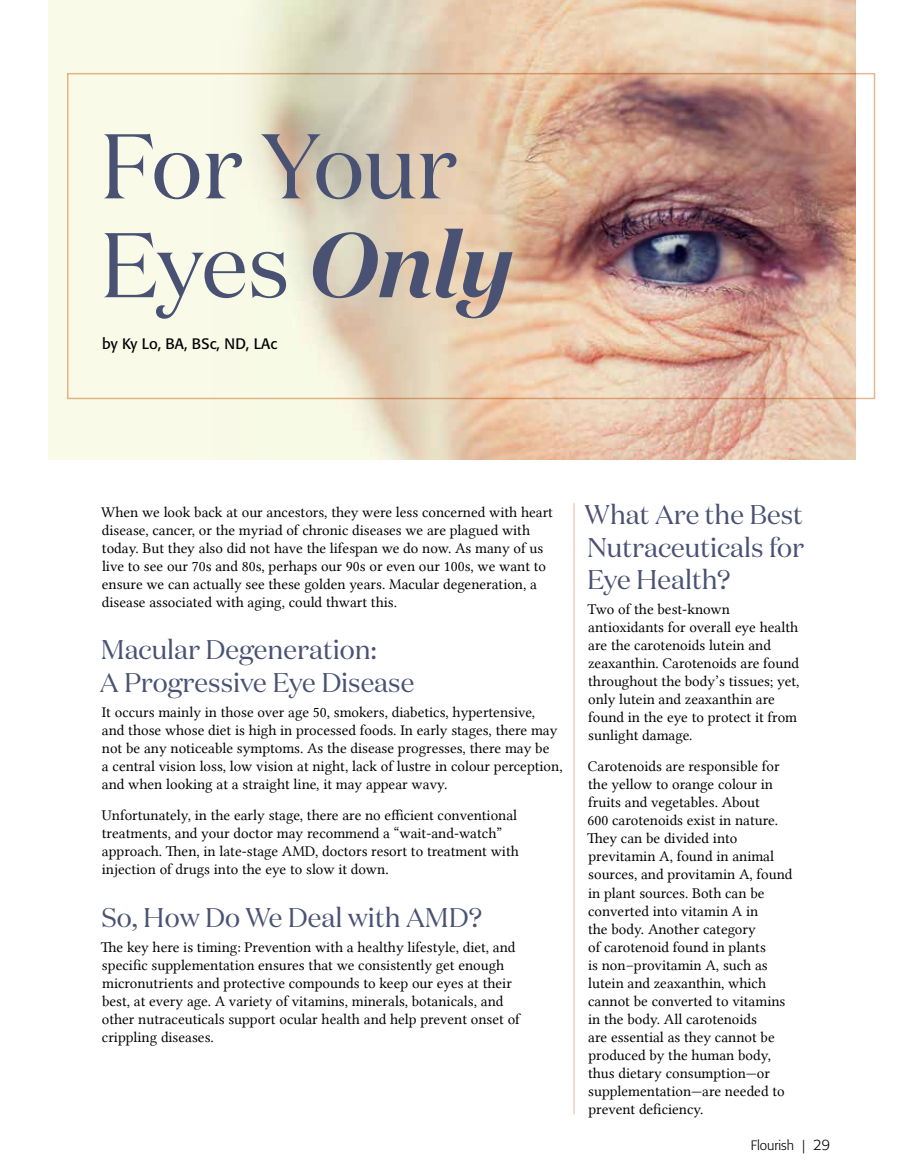
<style>
.page{position:relative;width:905px;height:1175px;background:#fff}
.page>*{position:absolute;margin:0;border:0;box-sizing:border-box;transform-origin:0 0}
.t1{font:91.5px/98.9px "Domaine Disp";letter-spacing:-.01em;color:#495273}
.t2{font:27px/32.4px "Domaine Disp";color:#495273}
.t3{font:15px/18px "Lin Libertine";color:#000}
.t4{font:15px "Formata";color:#000}
.t5{font:300 13.5px "Formata";color:#000}
.s1{font-weight:600;font-style:italic}
.s2{font-size:15px}
</style>
<div class="page">
<div style="left:49px;top:0;width:806px;height:459px;background:#f9fae8"></div>
<img style="left:215px;top:0;width:640px;height:459px">
<div style="left:67px;top:73px;width:808px;height:326px;border:2px solid #e7b793"></div>
<hr style="left:573px;top:503px;width:1px;height:611px;background:#e7b793">
<h1 class="t1" style="left:100px;top:116px;width:414px">For Your<br>Eyes <span class="s1">Only</span></h1>
<p class="t4" style="left:102px;top:334px;width:176px">by Ky Lo, BA, BSc, ND, LAc</p>
<p class="t3" style="left:101px;top:503px;width:453px">When we look back at our ancestors, they were less concerned with heart disease, cancer, or the myriad of chronic diseases we are plagued with today. But they also did not have the lifespan we do now. As many of us live to see our 70s and 80s, perhaps our 90s or even our 100s, we want to ensure we can actually see these golden years. Macular degeneration, a disease associated with aging, could thwart this.</p>
<h2 class="t2" style="left:100px;top:633px;width:316px">Macular Degeneration:<br>A Progressive Eye Disease</h2>
<p class="t3" style="left:102px;top:702px;width:462px">It occurs mainly in those over age 50, smokers, diabetics, hypertensive,<br>and those whose diet is high in processed foods. In early stages, there may not be any noticeable symptoms. As the disease progresses, there may be<br>a central vision loss, low vision at night, lack of lustre in colour perception, and when looking at a straight line, it may appear wavy.</p>
<p class="t3" style="left:102px;top:806px;width:418px">Unfortunately, in the early stage, there are no efficient conventional treatments, and your doctor may recommend a “wait-and-watch” approach. Then, in late-stage AMD, doctors resort to treatment with injection of drugs into the eye to slow it down.</p>
<h2 class="t2" style="left:102px;top:901px;width:382px">So, How Do We Deal with AMD?</h2>
<p class="t3" style="left:101px;top:937px;width:420px">The key here is timing: Prevention with a healthy lifestyle, diet, and specific supplementation ensures that we consistently get enough micronutrients and protective compounds to keep our eyes at their best, at every age. A variety of vitamins, minerals, botanicals, and other nutraceuticals support ocular health and help prevent onset of crippling diseases.</p>
<h2 class="t2" style="left:584px;top:498px;width:221px;text-align:justify">What Are the Best Nutraceuticals for Eye Health?</h2>
<p class="t3" style="left:587px;top:600px;width:213px">Two of the best-known antioxidants for overall eye health are the carotenoids lutein and zeaxanthin. Carotenoids are found throughout the body’s tissues; yet, only lutein and zeaxanthin are found in the eye to protect it from sunlight damage.</p>
<p class="t3" style="left:587px;top:757px;width:207px">Carotenoids are responsible for the yellow to orange colour in fruits and vegetables. About<br>600 carotenoids exist in nature.<br>They can be divided into previtamin A, found in animal sources, and provitamin A, found in plant sources. Both can be converted into vitamin A in<br>the body. Another category<br>of carotenoid found in plants<br>is non–provitamin A, such as lutein and zeaxanthin, which cannot be converted to vitamins in the body. All carotenoids<br>are essential as they cannot be produced by the human body, thus dietary consumption—or supplementation—are needed to prevent deficiency.</p>
<p class="t5" style="left:750px;top:1137px;width:81px">Flourish | <span class="s2">29</span></p>
</div>
